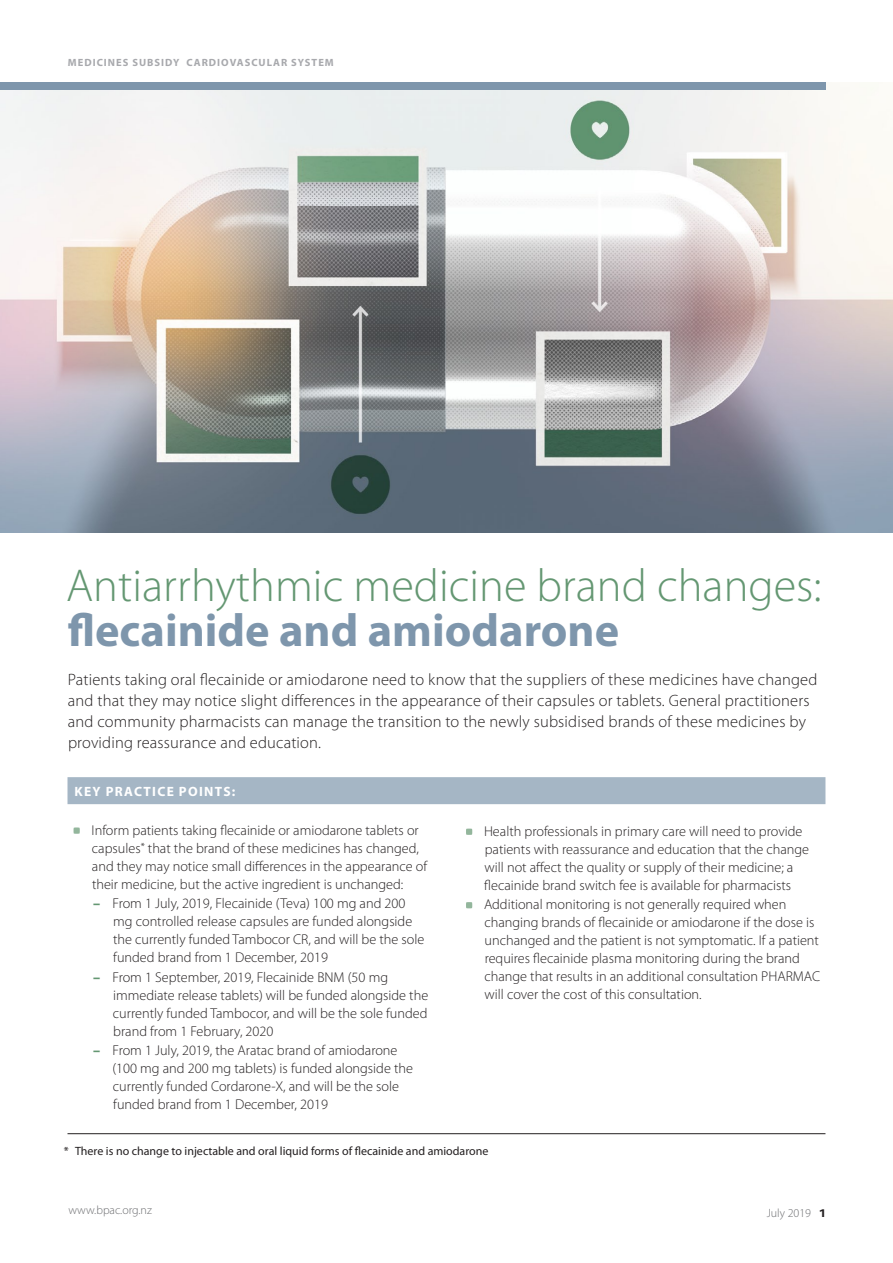
<style>
.page{position:relative;width:893px;height:1263px;background:#fff}
.page>*{position:absolute;margin:0;border:0;box-sizing:border-box;transform-origin:0 0}
.t1{font:300 46.35px/45px "Myriad Pro";color:#649772}
.Introduction{font:300 16.5px/21px "Myriad Pro";letter-spacing:.01em;color:#231f20}
.Key_Concepts_Bullets{font:300 14.25px/18px "Myriad Pro";color:#231f20}
.Key_Concepts_Heading{font:700 13.5px "Myriad Pro";letter-spacing:.095em;color:#fff}
.Footnote{font:12px "Myriad Pro";color:#231f20}
.t2{font:300 12px "Myriad Pro";color:#6c6d70}
.Key_Concepts_Heading-2{font:700 10.5px "Myriad Pro";letter-spacing:.095em;color:#a8a9ad}
.s1{font-weight:700;color:#7e96ac}
.s2{font-weight:900;color:#649772}
.s3{font-weight:600;font-size:15.75px;color:#231f20}
</style>
<div class="page">
<img style="left:0;top:82px;width:893px;height:450px">
<div style="left:0;top:83px;width:825px;height:7px;background:#7e96ac"></div>
<svg style="left:73px;top:827px;width:7px;height:7px"></svg>
<svg style="left:466px;top:828px;width:6px;height:7px"></svg>
<svg style="left:466px;top:902px;width:6px;height:6px"></svg>
<div style="left:68px;top:777px;width:757px;height:27px;background:#a5b6c5"></div>
<hr style="left:68px;top:1133px;width:757px;height:1px;background:#231f20">
<p class="Key_Concepts_Heading-2" style="left:68px;top:55px;width:266px">MEDICINES SUBSIDY CARDIOVASCULAR SYSTEM</p>
<p class="t1" style="left:66px;top:562px;width:757px">Antiarrhythmic medicine brand changes:<br><span class="s1">FLECAINIDE AND AMIODARONE</span></p>
<p class="Introduction" style="left:68px;top:669px;width:751px">Patients taking oral flecainide or amiodarone need to know that the suppliers of these medicines have changed and that they may notice slight differences in the appearance of their capsules or tablets. General practitioners and community pharmacists can manage the transition to the newly subsidised brands of these medicines by providing reassurance and education.</p>
<p class="Key_Concepts_Heading" style="left:75px;top:782px;width:162px">KEY PRACTICE POINTS:</p>
<p class="Key_Concepts_Bullets" style="left:92px;top:821px;width:337px">Inform patients taking flecainide or amiodarone tablets or capsules<sup>*</sup> that the brand of these medicines has changed, and they may notice small differences in the appearance of their medicine, but the active ingredient is unchanged:</p>
<p class="Key_Concepts_Bullets" style="left:113px;top:894px;width:313px;text-indent:-20px"><span class="s2">–</span> From 1 July, 2019, Flecainide (Teva) 100 mg and 200 mg controlled release capsules are funded alongside the currently funded Tambocor CR, and will be the sole funded brand from 1 December, 2019</p>
<p class="Key_Concepts_Bullets" style="left:113px;top:968px;width:317px;text-indent:-20px"><span class="s2">–</span> From 1 September, 2019, Flecainide BNM (50 mg immediate release tablets) will be funded alongside the currently funded Tambocor, and will be the sole funded brand from 1 February, 2020</p>
<p class="Key_Concepts_Bullets" style="left:113px;top:1041px;width:302px;text-indent:-19px"><span class="s2">–</span> From 1 July, 2019, the Aratac brand of amiodarone (100 mg and 200 mg tablets) is funded alongside the currently funded Cordarone-X, and will be the sole funded brand from 1 December, 2019</p>
<p class="Footnote" style="left:64px;top:1143px;width:426px">* There is no change to injectable and oral liquid forms of flecainide and amiodarone</p>
<p class="Key_Concepts_Bullets" style="left:484px;top:822px;width:327px">Health professionals in primary care will need to provide patients with reassurance and education that the change will not affect the quality or supply of their medicine; a flecainide brand switch fee is available for pharmacists</p>
<p class="Key_Concepts_Bullets" style="left:484px;top:895px;width:338px">Additional monitoring is not generally required when changing brands of flecainide or amiodarone if the dose is unchanged and the patient is not symptomatic. If a patient requires flecainide plasma monitoring during the brand change that results in an additional consultation PHARMAC will cover the cost of this consultation.</p>
<p class="t2" style="left:69px;top:1202px;width:85px">www.bpac.org.nz</p>
<p class="t2" style="left:767px;top:1206px;width:60px">July 2019 <span class="s3">1</span></p>
</div>
